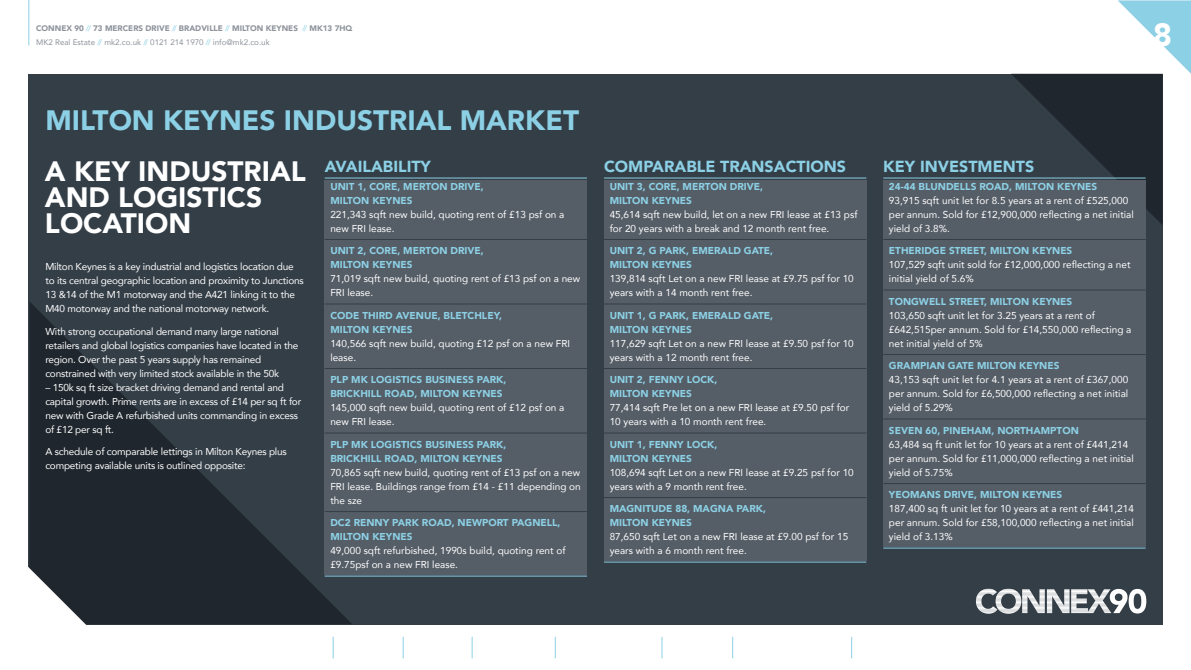
<style>
.page{position:relative;width:1191px;height:670px;background:#fff}
.page>*{position:absolute;margin:0;border:0;box-sizing:border-box;transform-origin:0 0}
.t1{font:900 32px "Avenir";color:#fff}
.t2{font:900 28px/26px "Avenir";color:#fff}
.t3{font:900 28px "Avenir";color:#8cd0e5}
.t4{font:900 16px "Avenir";color:#8cd0e5}
.t5{font:10px/14px "Avenir";color:#fff}
.t6{font:10px/14px "Avenir";letter-spacing:-.02em;color:#fff}
.t7{font:900 10px/14px "Avenir";color:#8cd0e5}
.t8{font:900 8px/14px "Avenir";color:#8d929a}
.s1{font-weight:400;color:#8cd0e5}
.s2{font-weight:400}
</style>
<div class="page">
<div style="left:28px;top:74px;width:1134px;height:550px;background:#343e47"></div>
<svg style="left:29px;top:301px;width:323px;height:323px"></svg>
<svg style="left:1111px;top:589px;width:35px;height:24px"></svg>
<hr style="left:976px;top:589px;width:135px;height:1px;background:#fff">
<hr style="left:976px;top:590px;width:135px;height:1px;background:#fff">
<hr style="left:976px;top:591px;width:135px;height:1px;background:#fff">
<hr style="left:976px;top:592px;width:135px;height:1px;background:#fff">
<hr style="left:976px;top:593px;width:135px;height:1px;background:#fff">
<hr style="left:976px;top:594px;width:135px;height:1px;background:#fff">
<hr style="left:976px;top:595px;width:135px;height:1px;background:#fff">
<hr style="left:976px;top:596px;width:135px;height:1px;background:#fff">
<hr style="left:976px;top:597px;width:135px;height:1px;background:#fff">
<hr style="left:976px;top:598px;width:135px;height:1px;background:#fff">
<hr style="left:976px;top:599px;width:135px;height:1px;background:#fff">
<hr style="left:976px;top:600px;width:135px;height:1px;background:#fff">
<hr style="left:976px;top:601px;width:135px;height:1px;background:#fff">
<hr style="left:976px;top:602px;width:135px;height:1px;background:#fff">
<hr style="left:976px;top:603px;width:135px;height:1px;background:#fff">
<hr style="left:976px;top:604px;width:135px;height:1px;background:#fff">
<hr style="left:976px;top:605px;width:135px;height:1px;background:#fff">
<hr style="left:976px;top:606px;width:135px;height:1px;background:#fff">
<hr style="left:976px;top:607px;width:135px;height:1px;background:#fff">
<hr style="left:976px;top:608px;width:135px;height:1px;background:#fff">
<hr style="left:976px;top:609px;width:135px;height:1px;background:#fff">
<hr style="left:976px;top:610px;width:135px;height:1px;background:#fff">
<hr style="left:976px;top:611px;width:135px;height:1px;background:#fff">
<hr style="left:976px;top:612px;width:135px;height:1px;background:#fff">
<hr style="left:976px;top:613px;width:135px;height:1px;background:#fff">
<svg style="left:28px;top:539px;width:103px;height:86px;background:#4a5055"></svg>
<div style="left:325px;top:180px;width:262px;height:395px;background:#555d66"></div>
<hr style="left:325px;top:177px;width:262px;height:1px;background:#8cd0e5">
<hr style="left:325px;top:239px;width:262px;height:1px;background:#343e47">
<hr style="left:325px;top:303px;width:262px;height:1px;background:#343e47">
<hr style="left:325px;top:368px;width:262px;height:1px;background:#343e47">
<hr style="left:325px;top:432px;width:262px;height:1px;background:#343e47">
<hr style="left:325px;top:511px;width:262px;height:1px;background:#343e47">
<hr style="left:325px;top:575px;width:262px;height:1px;background:#8cd0e5">
<div style="left:604px;top:180px;width:262px;height:381px;background:#555d66"></div>
<hr style="left:604px;top:177px;width:262px;height:1px;background:#8cd0e5">
<hr style="left:604px;top:239px;width:262px;height:1px;background:#343e47">
<hr style="left:604px;top:303px;width:262px;height:1px;background:#343e47">
<hr style="left:604px;top:368px;width:262px;height:1px;background:#343e47">
<hr style="left:604px;top:432px;width:262px;height:1px;background:#343e47">
<hr style="left:604px;top:497px;width:262px;height:1px;background:#343e47">
<hr style="left:604px;top:561px;width:262px;height:1px;background:#8cd0e5">
<div style="left:883px;top:180px;width:262px;height:367px;background:#555d66"></div>
<hr style="left:883px;top:177px;width:262px;height:1px;background:#8cd0e5">
<hr style="left:883px;top:239px;width:262px;height:1px;background:#343e47">
<hr style="left:883px;top:289px;width:262px;height:1px;background:#343e47">
<hr style="left:883px;top:354px;width:262px;height:1px;background:#343e47">
<hr style="left:883px;top:418px;width:262px;height:1px;background:#343e47">
<hr style="left:883px;top:483px;width:262px;height:1px;background:#343e47">
<hr style="left:883px;top:547px;width:262px;height:1px;background:#8cd0e5">
<svg style="left:1010px;top:0;width:181px;height:225px"></svg>
<hr style="left:28px;top:0;width:1px;height:45px;background:#8cd0e5">
<svg style="left:333px;top:637px;width:1px;height:21px"></svg>
<svg style="left:403px;top:637px;width:1px;height:21px"></svg>
<svg style="left:471px;top:637px;width:1px;height:21px"></svg>
<svg style="left:555px;top:637px;width:1px;height:21px"></svg>
<svg style="left:661px;top:637px;width:1px;height:21px"></svg>
<svg style="left:732px;top:637px;width:1px;height:21px"></svg>
<svg style="left:851px;top:637px;width:1px;height:21px"></svg>
<p class="t8" style="left:36px;top:21px;width:318px">CONNEX 90 <span class="s1">//</span> 73 MERCERS DRIVE <span class="s1">//</span> BRADVILLE <span class="s1">//</span> MILTON KEYNES <span class="s1">//</span> MK13 7HQ<br><span class="s2">MK2 Real Estate</span> <span class="s1">//</span> <span class="s2">mk2.co.uk</span> <span class="s1">//</span> <span class="s2">0121 214 1970</span> <span class="s1">//</span> <span class="s2">info@mk2.co.uk</span></p>
<h2 class="t3" style="left:45px;top:96px;width:535px">MILTON KEYNES INDUSTRIAL MARKET</h2>
<h2 class="t2" style="left:45px;top:158px;width:262px">A KEY INDUSTRIAL<br>AND LOGISTICS<br>LOCATION</h2>
<p class="t6" style="left:45px;top:259px;width:260px">Milton Keynes is a key industrial and logistics location due to its central geographic location and proximity to Junctions 13 &amp;14 of the M1 motorway and the A421 linking it to the M40 motorway and the national motorway network.</p>
<p class="t6" style="left:45px;top:324px;width:254px">With strong occupational demand many large national retailers and global logistics companies have located in the region. Over the past 5 years supply has remained constrained with very limited stock available in the 50k</p>
<p class="t6" style="left:45px;top:380px;width:257px">– 150k sq ft size bracket driving demand and rental and capital growth. Prime rents are in excess of £14 per sq ft for new with Grade A refurbished units commanding in excess of £12 per sq ft.</p>
<p class="t6" style="left:45px;top:444px;width:243px">A schedule of comparable lettings in Milton Keynes plus competing available units is outlined opposite:</p>
<h3 class="t4" style="left:325px;top:153px;width:108px">AVAILABILITY</h3>
<p class="t7" style="left:330px;top:179px;width:155px">UNIT 1, CORE, MERTON DRIVE,<br>MILTON KEYNES</p>
<p class="t5" style="left:330px;top:207px;width:236px">221,343 sqft new build, quoting rent of £13 psf on a new FRI lease.</p>
<p class="t7" style="left:330px;top:244px;width:155px">UNIT 2, CORE, MERTON DRIVE,<br>MILTON KEYNES</p>
<p class="t5" style="left:330px;top:272px;width:251px">71,019 sqft new build, quoting rent of £13 psf on a new<br>FRI lease.</p>
<p class="t7" style="left:330px;top:308px;width:173px">CODE THIRD AVENUE, BLETCHLEY,<br>MILTON KEYNES</p>
<p class="t5" style="left:330px;top:336px;width:241px">140,566 sqft new build, quoting £12 psf on a new FRI lease.</p>
<p class="t7" style="left:330px;top:373px;width:178px">PLP MK LOGISTICS BUSINESS PARK,<br>BRICKHILL ROAD, MILTON KEYNES</p>
<p class="t5" style="left:330px;top:401px;width:236px">145,000 sqft new build, quoting rent of £12 psf on a new FRI lease.</p>
<p class="t7" style="left:330px;top:437px;width:178px">PLP MK LOGISTICS BUSINESS PARK,<br>BRICKHILL ROAD, MILTON KEYNES</p>
<p class="t5" style="left:330px;top:465px;width:252px;text-align:justify">70,865 sqft new build, quoting rent of £13 psf on a new FRI lease. Buildings range from £14 - £11 depending on the sze</p>
<p class="t7" style="left:330px;top:516px;width:232px">DC2 RENNY PARK ROAD, NEWPORT PAGNELL,<br>MILTON KEYNES</p>
<p class="t5" style="left:330px;top:544px;width:237px">49,000 sqft refurbished, 1990s build, quoting rent of £9.75psf on a new FRI lease.</p>
<h3 class="t4" style="left:604px;top:153px;width:244px">COMPARABLE TRANSACTIONS</h3>
<p class="t7" style="left:609px;top:179px;width:155px">UNIT 3, CORE, MERTON DRIVE,<br>MILTON KEYNES</p>
<p class="t5" style="left:609px;top:207px;width:249px">45,614 sqft new build, let on a new FRI lease at £13 psf for 20 years with a break and 12 month rent free.</p>
<p class="t7" style="left:609px;top:244px;width:165px">UNIT 2, G PARK, EMERALD GATE,<br>MILTON KEYNES</p>
<p class="t5" style="left:609px;top:272px;width:246px">139,814 sqft Let on a new FRI lease at £9.75 psf for 10 years with a 14 month rent free.</p>
<p class="t7" style="left:609px;top:308px;width:165px">UNIT 1, G PARK, EMERALD GATE,<br>MILTON KEYNES</p>
<p class="t5" style="left:609px;top:336px;width:246px">117,629 sqft Let on a new FRI lease at £9.50 psf for 10 years with a 12 month rent free.</p>
<p class="t7" style="left:609px;top:373px;width:109px">UNIT 2, FENNY LOCK,<br>MILTON KEYNES</p>
<p class="t5" style="left:609px;top:401px;width:241px">77,414 sqft Pre let on a new FRI lease at £9.50 psf for<br>10 years with a 10 month rent free.</p>
<p class="t7" style="left:609px;top:437px;width:109px">UNIT 1, FENNY LOCK,<br>MILTON KEYNES</p>
<p class="t5" style="left:609px;top:465px;width:246px">108,694 sqft Let on a new FRI lease at £9.25 psf for 10 years with a 9 month rent free.</p>
<p class="t7" style="left:609px;top:502px;width:158px">MAGNITUDE 88, MAGNA PARK,<br>MILTON KEYNES</p>
<p class="t5" style="left:609px;top:530px;width:240px">87,650 sqft Let on a new FRI lease at £9.00 psf for 15 years with a 6 month rent free.</p>
<h1 class="t1" style="left:1153px;top:7px;width:20px">8</h1>
<h3 class="t4" style="left:883px;top:153px;width:152px">KEY INVESTMENTS</h3>
<p class="t7" style="left:889px;top:179px;width:210px">24-44 BLUNDELLS ROAD, MILTON KEYNES</p>
<p class="t5" style="left:889px;top:193px;width:246px">93,915 sqft unit let for 8.5 years at a rent of £525,000 per annum. Sold for £12,900,000 reflecting a net initial yield of 3.8%.</p>
<p class="t7" style="left:889px;top:244px;width:185px">ETHERIDGE STREET, MILTON KEYNES</p>
<p class="t5" style="left:889px;top:258px;width:243px">107,529 sqft unit sold for £12,000,000 reflecting a net initial yield of 5.6%</p>
<p class="t7" style="left:889px;top:294px;width:185px">TONGWELL STREET, MILTON KEYNES</p>
<p class="t5" style="left:889px;top:308px;width:244px">103,650 sqft unit let for 3.25 years at a rent of £642,515per annum. Sold for £14,550,000 reflecting a net initial yield of 5%</p>
<p class="t7" style="left:889px;top:359px;width:172px">GRAMPIAN GATE MILTON KEYNES</p>
<p class="t5" style="left:889px;top:373px;width:241px;text-align:justify">43,153 sqft unit let for 4.1 years at a rent of £367,000 per annum. Sold for £6,500,000 reflecting a net initial yield of 5.29%</p>
<p class="t7" style="left:889px;top:423px;width:191px">SEVEN 60, PINEHAM, NORTHAMPTON</p>
<p class="t5" style="left:889px;top:437px;width:246px">63,484 sq ft unit let for 10 years at a rent of £441,214 per annum. Sold for £11,000,000 reflecting a net initial yield of 5.75%</p>
<p class="t7" style="left:889px;top:488px;width:175px">YEOMANS DRIVE, MILTON KEYNES</p>
<p class="t5" style="left:889px;top:502px;width:246px;text-align:justify">187,400 sq ft unit let for 10 years at a rent of £441,214 per annum. Sold for £58,100,000 reflecting a net initial yield of 3.13%</p>
</div>
